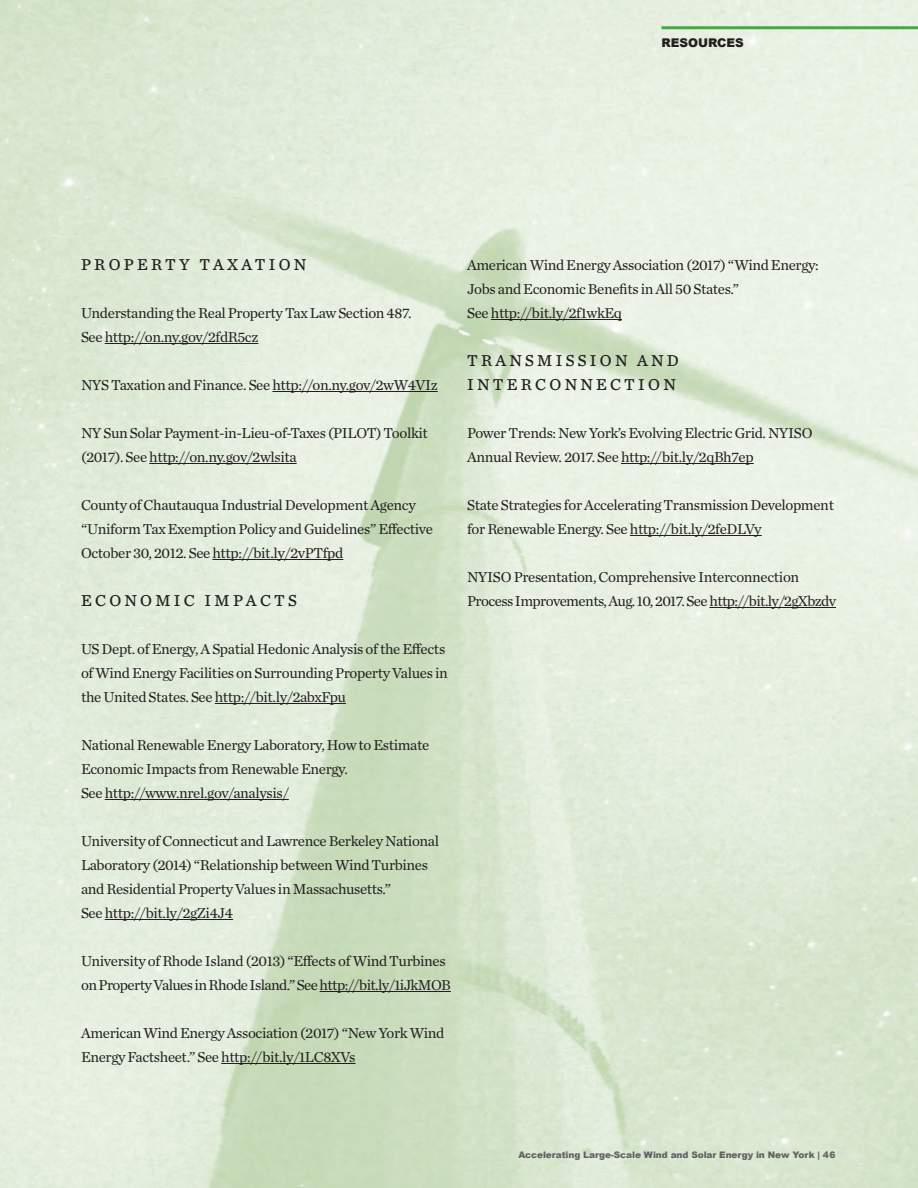
<style>
.page{position:relative;width:918px;height:1188px;background:#fff}
.page>*{position:absolute;margin:0;border:0;box-sizing:border-box;transform-origin:0 0}
.Subhead_1{font:16.5px/24px "Chronicle Text G4";letter-spacing:.2em;color:#231f20}
.Subhead_1-2{font:15px/24px "Chronicle Text G1";letter-spacing:-.025em;color:#231f20}
.t1{font:900 12px "Arial";color:#231f20}
.t2{font:900 9px "Arial";letter-spacing:-.01em;color:#636366}
</style>
<div class="page">
<hr style="left:215px;top:703px;width:131px;height:1px;background:#231f20">
<hr style="left:105px;top:799px;width:184px;height:1px;background:#231f20">
<hr style="left:105px;top:919px;width:128px;height:1px;background:#231f20">
<hr style="left:320px;top:991px;width:131px;height:1px;background:#231f20">
<hr style="left:221px;top:1063px;width:135px;height:1px;background:#231f20">
<hr style="left:105px;top:343px;width:153px;height:1px;background:#231f20">
<hr style="left:272px;top:391px;width:166px;height:1px;background:#231f20">
<hr style="left:149px;top:463px;width:148px;height:1px;background:#231f20">
<hr style="left:212px;top:559px;width:131px;height:1px;background:#231f20">
<hr style="left:491px;top:319px;width:131px;height:1px;background:#231f20">
<hr style="left:621px;top:463px;width:133px;height:1px;background:#231f20">
<hr style="left:630px;top:535px;width:132px;height:1px;background:#231f20">
<hr style="left:709px;top:607px;width:127px;height:1px;background:#231f20">
<hr style="left:662px;top:26px;width:256px;height:3px;background:#44aa42">
<p class="t1" style="left:662px;top:34px;width:84px">RESOURCES</p>
<p class="Subhead_1" style="left:81px;top:252px;width:227px">PROPERTY TAXATION</p>
<p class="Subhead_1-2" style="left:81px;top:300px;width:332px">Understanding the Real Property Tax Law Section 487.</p>
<p class="Subhead_1-2" style="left:81px;top:324px;width:179px">See http://on.ny.gov/2fdR5cz</p>
<p class="Subhead_1-2" style="left:81px;top:372px;width:358px">NYS Taxation and Finance. See http://on.ny.gov/2wW4VIz</p>
<p class="Subhead_1-2" style="left:81px;top:420px;width:348px">NY Sun Solar Payment-in-Lieu-of-Taxes (PILOT) Toolkit (2017). See http://on.ny.gov/2wlsita</p>
<p class="Subhead_1-2" style="left:81px;top:492px;width:354px">County of Chautauqua Industrial Development Agency “Uniform Tax Exemption Policy and Guidelines” Effective<br>October 30, 2012. See http://bit.ly/2vPTfpd</p>
<p class="Subhead_1" style="left:81px;top:588px;width:217px">ECONOMIC IMPACTS</p>
<p class="Subhead_1-2" style="left:81px;top:636px;width:368px">US Dept. of Energy, A Spatial Hedonic Analysis of the Effects of Wind Energy Facilities on Surrounding Property Values in the United States. See http://bit.ly/2abxFpu</p>
<p class="Subhead_1-2" style="left:81px;top:732px;width:350px">National Renewable Energy Laboratory, How to Estimate<br>Economic Impacts from Renewable Energy.</p>
<p class="Subhead_1-2" style="left:81px;top:780px;width:209px">See http://www.nrel.gov/analysis/</p>
<p class="Subhead_1-2" style="left:81px;top:828px;width:360px">University of Connecticut and Lawrence Berkeley National<br>Laboratory (2014) “Relationship between Wind Turbines and Residential Property Values in Massachusetts.”</p>
<p class="Subhead_1-2" style="left:81px;top:900px;width:154px">See http://bit.ly/2gZi4J4</p>
<p class="Subhead_1-2" style="left:81px;top:948px;width:371px">University of Rhode Island (2013) “Effects of Wind Turbines on Property Values in Rhode Island.” See http://bit.ly/1iJkMOB</p>
<p class="Subhead_1-2" style="left:81px;top:1020px;width:365px">American Wind Energy Association (2017) “New York Wind<br>Energy Factsheet.” See http://bit.ly/1LC8XVs</p>
<p class="Subhead_1-2" style="left:467px;top:252px;width:353px">American Wind Energy Association (2017) “Wind Energy:<br>Jobs and Economic Benefits in All 50 States.”</p>
<p class="Subhead_1-2" style="left:467px;top:300px;width:156px">See http://bit.ly/2f1wkEq</p>
<p class="Subhead_1" style="left:467px;top:348px;width:213px">TRANSMISSION AND<br>INTERCONNECTION</p>
<p class="Subhead_1-2" style="left:467px;top:420px;width:347px">Power Trends: New York’s Evolving Electric Grid. NYISO<br>Annual Review. 2017. See http://bit.ly/2qBh7ep</p>
<p class="Subhead_1-2" style="left:467px;top:492px;width:368px">State Strategies for Accelerating Transmission Development for Renewable Energy. See http://bit.ly/2feDLVy</p>
<p class="Subhead_1-2" style="left:467px;top:564px;width:370px">NYISO Presentation, Comprehensive Interconnection<br>Process Improvements, Aug. 10, 2017. See http://bit.ly/2gXbzdv</p>
<p class="t2" style="left:518px;top:1148px;width:319px">Accelerating Large-Scale Wind and Solar Energy in New York | 46</p>
</div>
